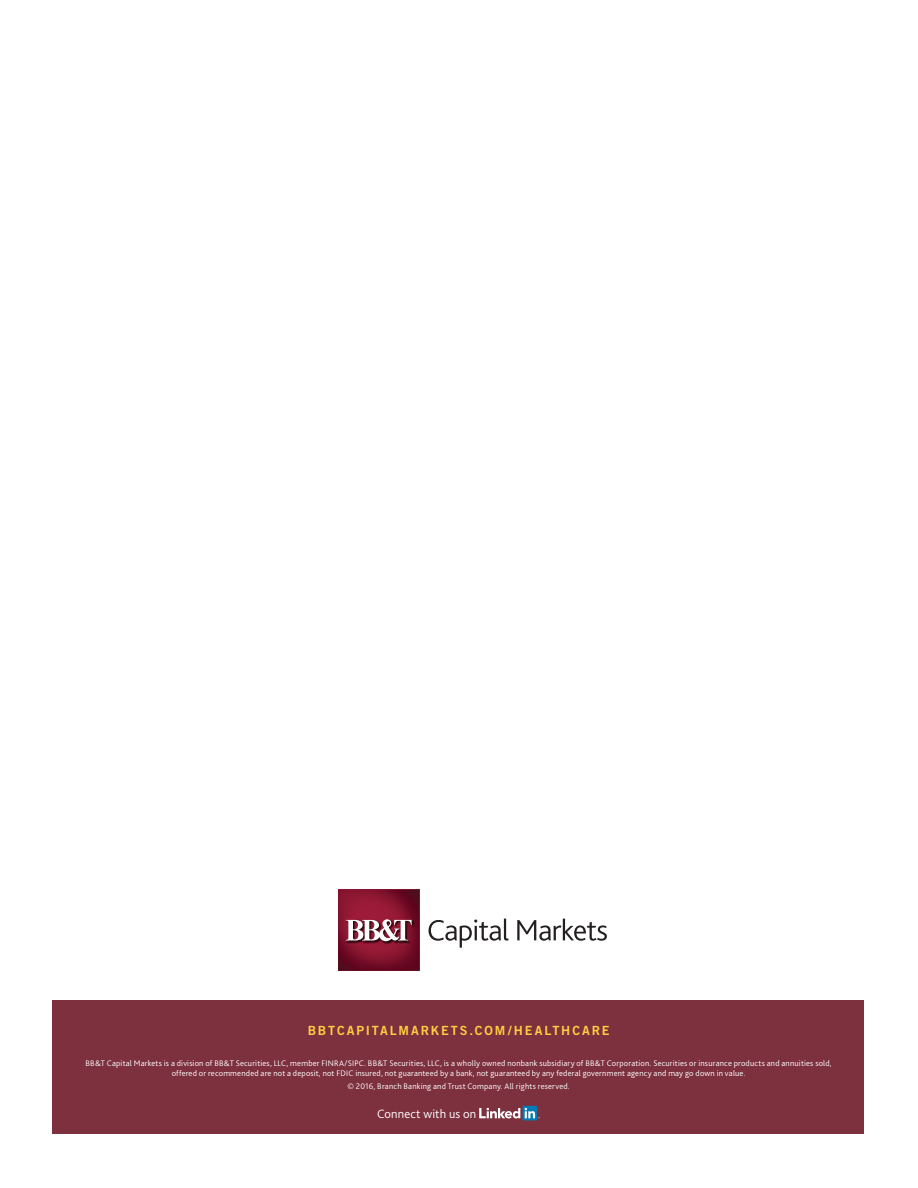
<style>
.page{position:relative;width:918px;height:1188px;background:#fff}
.page>*{position:absolute;margin:0;border:0;box-sizing:border-box;transform-origin:0 0}
.t1{font:12.6px "Trade Gothic Bold Two";letter-spacing:.15em;color:#ffcd41}
.t2{font:300 12.6px "Bliss 2";letter-spacing:.015em;color:#fff}
.t3{font:300 8.4px/9.9px "Bliss 2";letter-spacing:.025em;color:#fff;text-align:center}
</style>
<div class="page">
<div style="left:53px;top:1000px;width:811px;height:134px;background:#7d303e"></div>
<img style="left:338px;top:890px;width:81px;height:81px">
<img style="left:345px;top:919px;width:70px;height:25px">
<svg style="left:346px;top:919px;width:66px;height:22px"></svg>
<svg style="left:429px;top:919px;width:80px;height:29px"></svg>
<svg style="left:517px;top:919px;width:90px;height:22px"></svg>
<svg style="left:523px;top:1106px;width:14px;height:14px"></svg>
<svg style="left:479px;top:1108px;width:61px;height:10px"></svg>
<h1 class="t1" style="left:308px;top:1023px;width:174px">BBTCAPITAL MARKETS.COM</h1>
<h1 class="t1" style="left:508px;top:1023px;width:103px">/HEALT HCARE</h1>
<p class="t3" style="left:86px;top:1058px;width:748px">BB&amp;T Capital Markets is a division of BB&amp;T Securities, LLC, member FINRA/SIPC. BB&amp;T Securities, LLC, is a wholly owned nonbank subsidiary of BB&amp;T Corporation. Securities or insurance products and annuities sold, offered or recommended are not a deposit, not FDIC insured, not guaranteed by a bank, not guaranteed by any federal government agency and may go down in value.</p>
<p class="t3" style="left:347px;top:1081px;width:224px">© 2016, Branch Banking and Trust Company. All rights reserved.</p>
<h1 class="t2" style="left:377px;top:1106px;width:101px">Connect with us on</h1>
</div>
